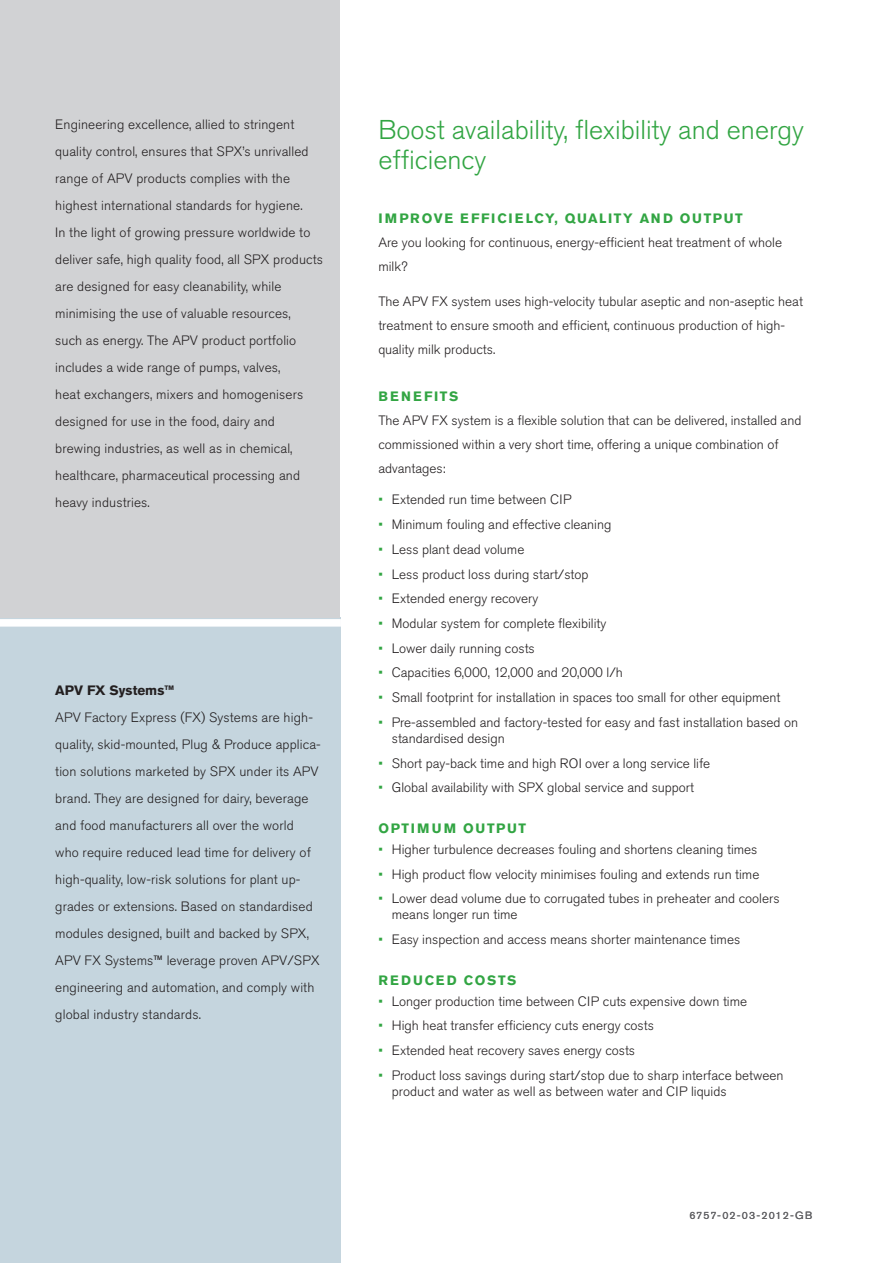
<style>
.page{position:relative;width:893px;height:1263px;background:#fff}
.page>*{position:absolute;margin:0;border:0;box-sizing:border-box;transform-origin:0 0}
.Headline__Large__gre{font:300 27px/30px "Akzidenz Grotesk Pro";color:#32a543}
.Bullet_list__green_b{font:300 13.5px/16.2px "Akzidenz Grotesk Pro";color:#231f20}
.Boxed_Body_Copy{font:300 13.5px/27px "Akzidenz Grotesk Pro";letter-spacing:.01em;color:#231f20}
.Sub-Headline__Black{font:300 13.5px/27px "Akzidenz Grotesk Pro";letter-spacing:.01em;color:#231f20}
.Body_Copy__16pt_Lead{font:300 13.5px/24px "Akzidenz Grotesk Pro";color:#231f20}
.Headline__Large__All{font:700 13.5px "Akzidenz Grotesk Pro";letter-spacing:.12em;color:#32a543}
.Headline__Large__All-2{font:700 13.5px "Akzidenz Grotesk Pro";letter-spacing:.16em;color:#32a543}
.Page___version_no{font:10.5px "Akzidenz Grotesk Pro";letter-spacing:.11em;color:#636366}
.s1{color:#32a543}
.s2{font-weight:700}
.s3{font-weight:400}
</style>
<div class="page">
<div style="left:0;top:618px;width:340px;height:645px;background:#c5d5de"></div>
<div style="left:0;top:0;width:340px;height:618px;background:#d1d2d4"></div>
<div style="left:0;top:619px;width:341px;height:8px;background:#fff"></div>
<p class="Boxed_Body_Copy" style="left:55px;top:111px;width:269px">Engineering excellence, allied to stringent quality control, ensures that SPX’s unrivalled range of APV products complies with the highest international standards for hygiene.<br>In the light of growing pressure worldwide to deliver safe, high quality food, all SPX products are designed for easy cleanability, while minimising the use of valuable resources,<br>such as energy. The APV product portfolio includes a wide range of pumps, valves,<br>heat exchangers, mixers and homogenisers designed for use in the food, dairy and brewing industries, as well as in chemical, healthcare, pharmaceutical processing and heavy industries.</p>
<p class="Headline__Large__gre" style="left:378px;top:115px;width:427px">Boost availability, flexibility and energy efficiency</p>
<p class="Headline__Large__All" style="left:378px;top:209px;width:366px">IMPROVE EFFICIELCY, QUALITY AND OUTPUT</p>
<p class="Body_Copy__16pt_Lead" style="left:378px;top:230px;width:405px">Are you looking for continuous, energy-efficient heat treatment of whole milk?</p>
<p class="Body_Copy__16pt_Lead" style="left:378px;top:289px;width:426px">The APV FX system uses high-velocity tubular aseptic and non-aseptic heat treatment to ensure smooth and efficient, continuous production of high&shy;quality milk products.</p>
<p class="Headline__Large__All-2" style="left:378px;top:388px;width:81px">BENEFITS</p>
<p class="Body_Copy__16pt_Lead" style="left:378px;top:408px;width:425px">The APV FX system is a flexible solution that can be delivered, installed and commissioned within a very short time, offering a unique combination of advantages:</p>
<p class="Bullet_list__green_b" style="left:378px;top:492px;width:195px"><span class="s1">•</span> Extended run time between CIP</p>
<p class="Bullet_list__green_b" style="left:378px;top:516px;width:235px"><span class="s1">•</span> Minimum fouling and effective cleaning</p>
<p class="Bullet_list__green_b" style="left:378px;top:541px;width:148px"><span class="s1">•</span> Less plant dead volume</p>
<p class="Bullet_list__green_b" style="left:378px;top:566px;width:212px"><span class="s1">•</span> Less product loss during start/stop</p>
<p class="Bullet_list__green_b" style="left:378px;top:590px;width:162px"><span class="s1">•</span> Extended energy recovery</p>
<p class="Bullet_list__green_b" style="left:378px;top:615px;width:229px"><span class="s1">•</span> Modular system for complete flexibility</p>
<p class="Bullet_list__green_b" style="left:378px;top:640px;width:158px"><span class="s1">•</span> Lower daily running costs</p>
<p class="Bullet_list__green_b" style="left:378px;top:664px;width:246px"><span class="s1">•</span> Capacities 6,000, 12,000 and 20,000 l/h</p>
<p class="Bullet_list__green_b" style="left:378px;top:689px;width:404px"><span class="s1">•</span> Small footprint for installation in spaces too small for other equipment</p>
<p class="Bullet_list__green_b" style="left:392px;top:714px;width:408px;text-indent:-14px"><span class="s1">•</span> Pre-assembled and factory-tested for easy and fast installation based on standardised design</p>
<p class="Bullet_list__green_b" style="left:378px;top:755px;width:333px"><span class="s1">•</span> Short pay-back time and high ROI over a long service life</p>
<p class="Bullet_list__green_b" style="left:378px;top:779px;width:317px"><span class="s1">•</span> Global availability with SPX global service and support</p>
<p class="Headline__Large__All" style="left:378px;top:820px;width:149px">OPTIMUM OUTPUT</p>
<p class="Bullet_list__green_b" style="left:378px;top:841px;width:381px"><span class="s1">•</span> Higher turbulence decreases fouling and shortens cleaning times</p>
<p class="Bullet_list__green_b" style="left:378px;top:866px;width:382px"><span class="s1">•</span> High product flow velocity minimises fouling and extends run time</p>
<p class="Bullet_list__green_b" style="left:392px;top:890px;width:389px;text-indent:-14px"><span class="s1">•</span> Lower dead volume due to corrugated tubes in preheater and coolers means longer run time</p>
<p class="Bullet_list__green_b" style="left:378px;top:931px;width:363px"><span class="s1">•</span> Easy inspection and access means shorter maintenance times</p>
<p class="Headline__Large__All" style="left:378px;top:972px;width:140px">REDUCED COSTS</p>
<p class="Bullet_list__green_b" style="left:378px;top:993px;width:370px"><span class="s1">•</span> Longer production time between CIP cuts expensive down time</p>
<p class="Bullet_list__green_b" style="left:378px;top:1017px;width:277px"><span class="s1">•</span> High heat transfer efficiency cuts energy costs</p>
<p class="Bullet_list__green_b" style="left:378px;top:1042px;width:258px"><span class="s1">•</span> Extended heat recovery saves energy costs</p>
<p class="Bullet_list__green_b" style="left:392px;top:1067px;width:393px;text-indent:-14px"><span class="s1">•</span> Product loss savings during start/stop due to sharp interface between product and water as well as between water and CIP liquids</p>
<p class="Sub-Headline__Black" style="left:55px;top:676px;width:267px"><span class="s2">APV FX Systems™<br></span>APV Factory Express (FX) Systems are high&shy;quality, skid-mounted, Plug &amp; Produce applica&shy;tion solutions marketed by SPX under its APV brand. They are designed for dairy, beverage and food manufacturers all over the world<br>who require reduced lead time for delivery of high-quality, low-risk solutions for plant up&shy;grades or extensions. Based on standardised modules designed, built and backed by SPX, APV FX Systems<span class="s3">™</span> leverage proven APV/SPX engineering and automation, and comply with global industry standards.</p>
<p class="Page___version_no" style="left:689px;top:1209px;width:125px">6757-02-03-2012-GB</p>
</div>
